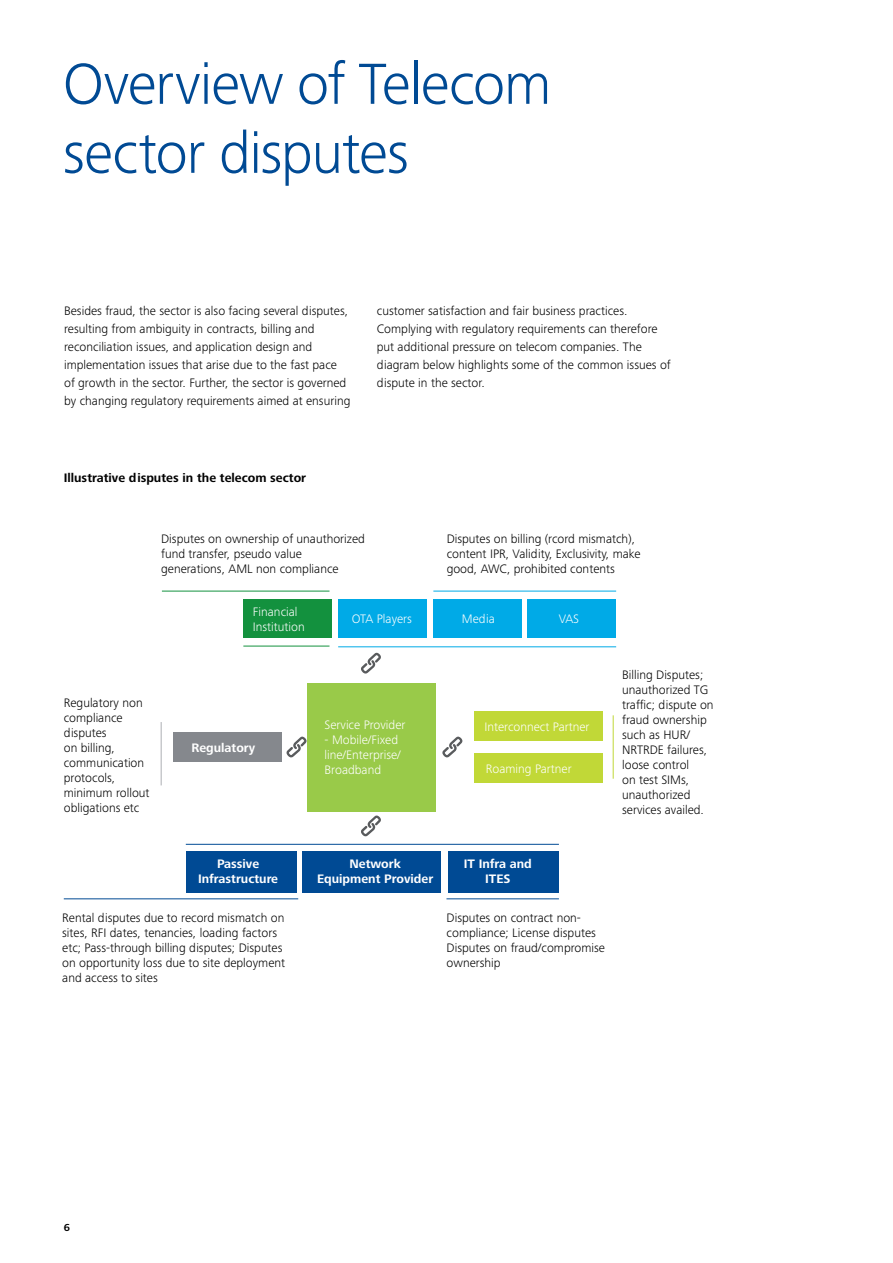
<style>
.page{position:relative;width:893px;height:1263px;background:#fff}
.page>*{position:absolute;margin:0;border:0;box-sizing:border-box;transform-origin:0 0}
.t1{font:300 60px/69px "Frutiger Next Pro";letter-spacing:-.02em;color:#004a94}
.t2{font:300 12.75px/15px "Frutiger Next Pro";color:#000}
.t3{font:300 12.75px/15px "Frutiger Next Pro";color:#fff}
.t4{font:700 12.75px/15px "Frutiger Next Pro";color:#fff;text-align:center}
.t5{font:700 12.75px "Frutiger Next Pro";color:#000}
.t6{font:700 10.5px "Frutiger Next Pro";color:#000}
</style>
<div class="page">
<div style="left:243px;top:600px;width:89px;height:38px;background:#13913e"></div>
<div style="left:186px;top:851px;width:110px;height:41px;background:#004a94"></div>
<div style="left:302px;top:851px;width:139px;height:41px;background:#004a94"></div>
<div style="left:448px;top:851px;width:111px;height:41px;background:#004a94"></div>
<div style="left:338px;top:600px;width:89px;height:38px;background:#00aae7"></div>
<div style="left:308px;top:682px;width:128px;height:129px;background:#99ca49"></div>
<div style="left:433px;top:600px;width:88px;height:38px;background:#00aae7"></div>
<div style="left:474px;top:711px;width:128px;height:30px;background:#c1d837"></div>
<div style="left:474px;top:753px;width:128px;height:30px;background:#c1d837"></div>
<div style="left:174px;top:732px;width:108px;height:30px;background:#85888d"></div>
<div style="left:528px;top:600px;width:88px;height:38px;background:#00aae7"></div>
<svg style="left:361px;top:653px;width:20px;height:20px"></svg>
<svg style="left:361px;top:815px;width:20px;height:21px"></svg>
<svg style="left:442px;top:737px;width:20px;height:20px"></svg>
<svg style="left:287px;top:737px;width:19px;height:20px"></svg>
<hr style="left:161px;top:722px;width:1px;height:63px;background:#acaeb3">
<hr style="left:613px;top:715px;width:1px;height:64px;background:#c1d837">
<hr style="left:433px;top:591px;width:183px;height:1px;background:#00aae7">
<hr style="left:338px;top:646px;width:278px;height:1px;background:#00aae7">
<hr style="left:186px;top:844px;width:373px;height:1px;background:#004a94">
<hr style="left:446px;top:898px;width:113px;height:1px;background:#004a94">
<hr style="left:64px;top:898px;width:234px;height:1px;background:#004a94">
<hr style="left:162px;top:591px;width:167px;height:1px;background:#13913e">
<hr style="left:243px;top:646px;width:86px;height:1px;background:#13913e">
<h1 class="t1" style="left:63px;top:49px;width:490px">Overview of Telecom sector disputes</h1>
<p class="t2" style="left:64px;top:302px;width:288px;line-height:18px">Besides fraud, the sector is also facing several disputes, resulting from ambiguity in contracts, billing and reconciliation issues, and application design and implementation issues that arise due to the fast pace of growth in the sector. Further, the sector is governed by changing regulatory requirements aimed at ensuring</p>
<p class="t2" style="left:377px;top:302px;width:295px;line-height:18px">customer satisfaction and fair business practices.<br>Complying with regulatory requirements can therefore put additional pressure on telecom companies. The diagram below highlights some of the common issues of dispute in the sector.</p>
<p class="t5" style="left:64px;top:471px;width:244px">Illustrative disputes in the telecom sector</p>
<p class="t2" style="left:161px;top:531px;width:205px">Disputes on ownership of unauthorized fund transfer, pseudo value generations, AML non compliance</p>
<p class="t2" style="left:64px;top:696px;width:87px">Regulatory non compliance disputes<br>on billing, communication protocols, minimum rollout obligations etc</p>
<p class="t3" style="left:253px;top:604px;width:53px">Financial<br>Institution</p>
<p class="t3" style="left:352px;top:611px;width:62px">OTA Players</p>
<p class="t4" style="left:191px;top:740px;width:65px">Regulatory</p>
<p class="t3" style="left:325px;top:717px;width:82px">Service Provider</p>
<p class="t3" style="left:325px;top:732px;width:78px">- Mobile/Fixed line/Enterprise/<br>Broadband</p>
<p class="t2" style="left:447px;top:531px;width:196px">Disputes on billing (rcord mismatch), content IPR, Validity, Exclusivity, make good, AWC, prohibited contents</p>
<p class="t3" style="left:462px;top:611px;width:34px">Media</p>
<p class="t3" style="left:559px;top:611px;width:22px">VAS</p>
<p class="t3" style="left:484px;top:719px;width:107px">Interconnect Partner</p>
<p class="t3" style="left:486px;top:761px;width:87px">Roaming Partner</p>
<p class="t2" style="left:622px;top:667px;width:93px">Billing Disputes; unauthorized TG traffic; dispute on fraud ownership such as HUR/<br>NRTRDE failures, loose control<br>on test SIMs, unauthorized services availed.</p>
<p class="t4" style="left:198px;top:856px;width:82px">Passive<br>Infrastructure</p>
<p class="t4" style="left:317px;top:856px;width:118px">Network<br>Equipment Provider</p>
<p class="t4" style="left:464px;top:856px;width:70px">IT Infra and<br>ITES</p>
<p class="t2" style="left:62px;top:911px;width:224px">Rental disputes due to record mismatch on sites, RFI dates, tenancies, loading factors etc; Pass-through billing disputes; Disputes on opportunity loss due to site deployment and access to sites</p>
<p class="t2" style="left:447px;top:910px;width:160px">Disputes on contract non&shy;compliance; License disputes<br>Disputes on fraud/compromise ownership</p>
<p class="t6" style="left:64px;top:1221px;width:8px">6</p>
</div>
